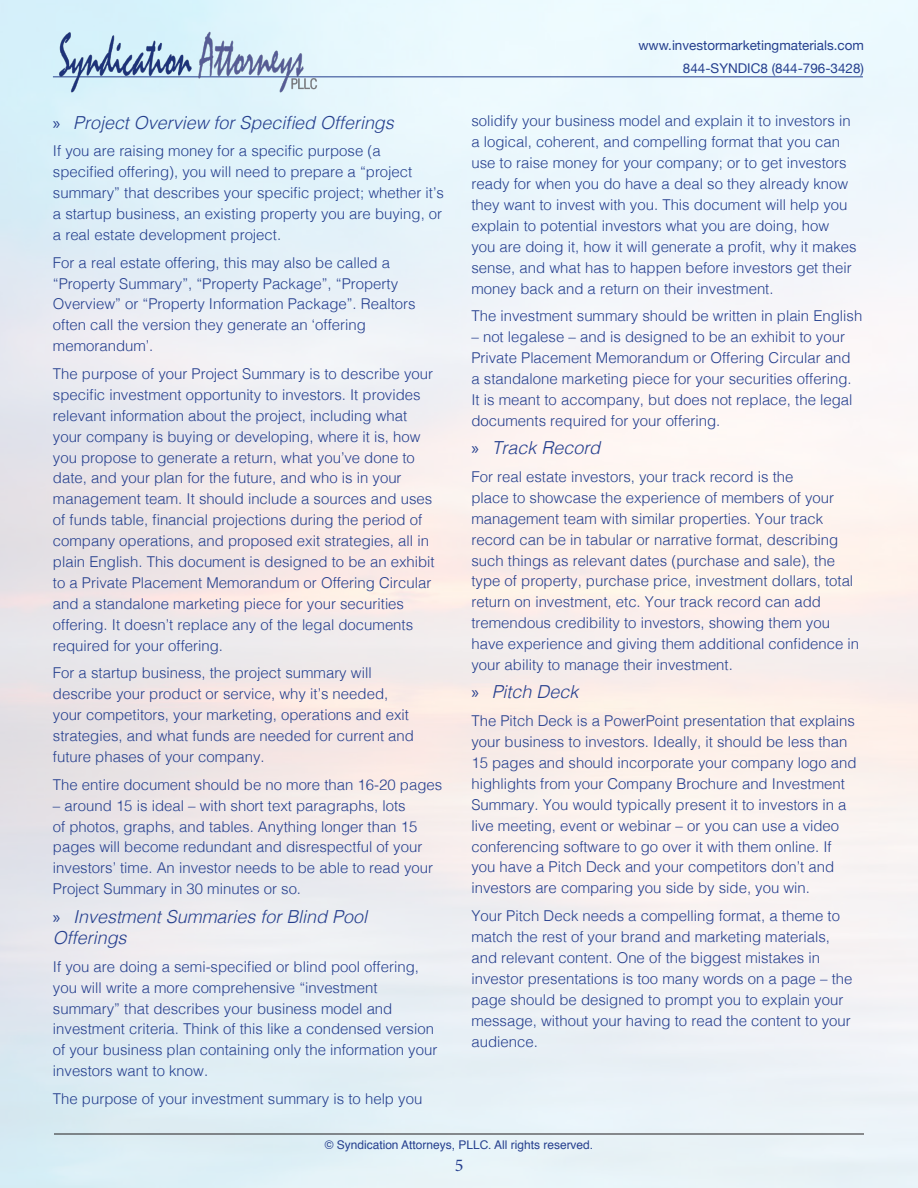
<style>
.page{position:relative;width:918px;height:1188px;background:#fff}
.page>*{position:absolute;margin:0;border:0;box-sizing:border-box;transform-origin:0 0}
.t1{font:italic 300 18px/21.5px "Helvetica";color:#253f8e}
.t2{font:18px "Minion Pro";color:#253f8e}
.body_text{font:300 15px/20.9px "Helvetica";color:#253f8e}
.t3{font:13.5px/23px "Helvetica Neue";color:#253f8e;text-align:right}
.t4{font:12px "Helvetica";color:#253f8e}
.s1{font-family:"Myriad Pro";font-weight:400;font-style:normal}
</style>
<div class="page">
<hr style="left:54px;top:1134px;width:810px;height:1px;background:#231f20">
<hr style="left:53px;top:76px;width:810px;height:1px;background:#253f8e">
<img style="left:46px;top:26px;width:281px;height:77px">
<p class="t1" style="left:53px;top:110px;width:342px"><span class="s1">»</span> Project Overview for Specified Offerings</p>
<p class="body_text" style="left:53px;top:139px;width:392px">If you are raising money for a specific purpose (a specified offering), you will need to prepare a “project summary” that describes your specific project; whether it’s a startup business, an existing property you are buying, or a real estate development project.</p>
<p class="body_text" style="left:53px;top:251px;width:364px">For a real estate offering, this may also be called a “Property Summary”, “Property Package”, “Property Overview” or “Property Information Package”. Realtors often call the version they generate an ‘offering memorandum’.</p>
<p class="body_text" style="left:53px;top:362px;width:383px">The purpose of your Project Summary is to describe your specific investment opportunity to investors. It provides relevant information about the project, including what your company is buying or developing, where it is, how you propose to generate a return, what you’ve done to date, and your plan for the future, and who is in your management team. It should include a sources and uses of funds table, financial projections during the period of company operations, and proposed exit strategies, all in plain English. This document is designed to be an exhibit to a Private Placement Memorandum or Offering Circular and a standalone marketing piece for your securities offering. It doesn’t replace any of the legal documents required for your offering.</p>
<p class="body_text" style="left:53px;top:662px;width:363px">For a startup business, the project summary will describe your product or service, why it’s needed, your competitors, your marketing, operations and exit strategies, and what funds are needed for current and future phases of your company.</p>
<p class="body_text" style="left:53px;top:773px;width:391px">The entire document should be no more than 16-20 pages</p>
<p class="body_text" style="left:53px;top:794px;width:382px">– around 15 is ideal – with short text paragraphs, lots<br>of photos, graphs, and tables. Anything longer than 15 pages will become redundant and disrespectful of your investors’ time. An investor needs to be able to read your Project Summary in 30 minutes or so.</p>
<p class="t1" style="left:53px;top:904px;width:316px"><span class="s1">»</span> Investment Summaries for Blind Pool<br>Offerings</p>
<p class="body_text" style="left:53px;top:955px;width:386px">If you are doing a semi-specified or blind pool offering, you will write a more comprehensive “investment summary” that describes your business model and investment criteria. Think of this like a condensed version of your business plan containing only the information your investors want to know.</p>
<p class="body_text" style="left:53px;top:1087px;width:371px">The purpose of your investment summary is to help you</p>
<p class="t3" style="left:638px;top:34px;width:227px">www.investormarketingmaterials.com<br>844-SYNDIC 8 (844-796-3428)</p>
<p class="body_text" style="left:471px;top:110px;width:387px">solidify your business model and explain it to investors in a logical, coherent, and compelling format that you can use to raise money for your company; or to get investors ready for when you do have a deal so they already know they want to invest with you. This document will help you explain to potential investors what you are doing, how you are doing it, how it will generate a profit, why it makes sense, and what has to happen before investors get their money back and a return on their investment.</p>
<p class="body_text" style="left:471px;top:305px;width:392px">The investment summary should be written in plain English</p>
<p class="body_text" style="left:471px;top:326px;width:383px">– not legalese – and is designed to be an exhibit to your Private Placement Memorandum or Offering Circular and a standalone marketing piece for your securities offering.<br>It is meant to accompany, but does not replace, the legal documents required for your offering.</p>
<p class="t1" style="left:471px;top:436px;width:130px"><span class="s1">»</span> Track Record</p>
<p class="body_text" style="left:471px;top:465px;width:389px">For real estate investors, your track record is the<br>place to showcase the experience of members of your management team with similar properties. Your track record can be in tabular or narrative format, describing such things as relevant dates (purchase and sale), the type of property, purchase price, investment dollars, total return on investment, etc. Your track record can add tremendous credibility to investors, showing them you have experience and giving them additional confidence in your ability to manage their investment.</p>
<p class="t1" style="left:471px;top:680px;width:108px"><span class="s1">»</span> Pitch Deck</p>
<p class="body_text" style="left:471px;top:709px;width:387px">The Pitch Deck is a PowerPoint presentation that explains your business to investors. Ideally, it should be less than 15 pages and should incorporate your company logo and highlights from your Company Brochure and Investment Summary. You would typically present it to investors in a live meeting, event or webinar – or you can use a video conferencing software to go over it with them online. If you have a Pitch Deck and your competitors don’t and investors are comparing you side by side, you win.</p>
<p class="body_text" style="left:471px;top:904px;width:383px">Your Pitch Deck needs a compelling format, a theme to match the rest of your brand and marketing materials, and relevant content. One of the biggest mistakes in investor presentations is too many words on a page – the page should be designed to prompt you to explain your message, without your having to read the content to your audience.</p>
<p class="t4" style="left:325px;top:1136px;width:270px">© Syndication Attorneys, PLLC. All rights reserved.</p>
<p class="t2" style="left:455px;top:1153px;width:10px">5</p>
</div>
